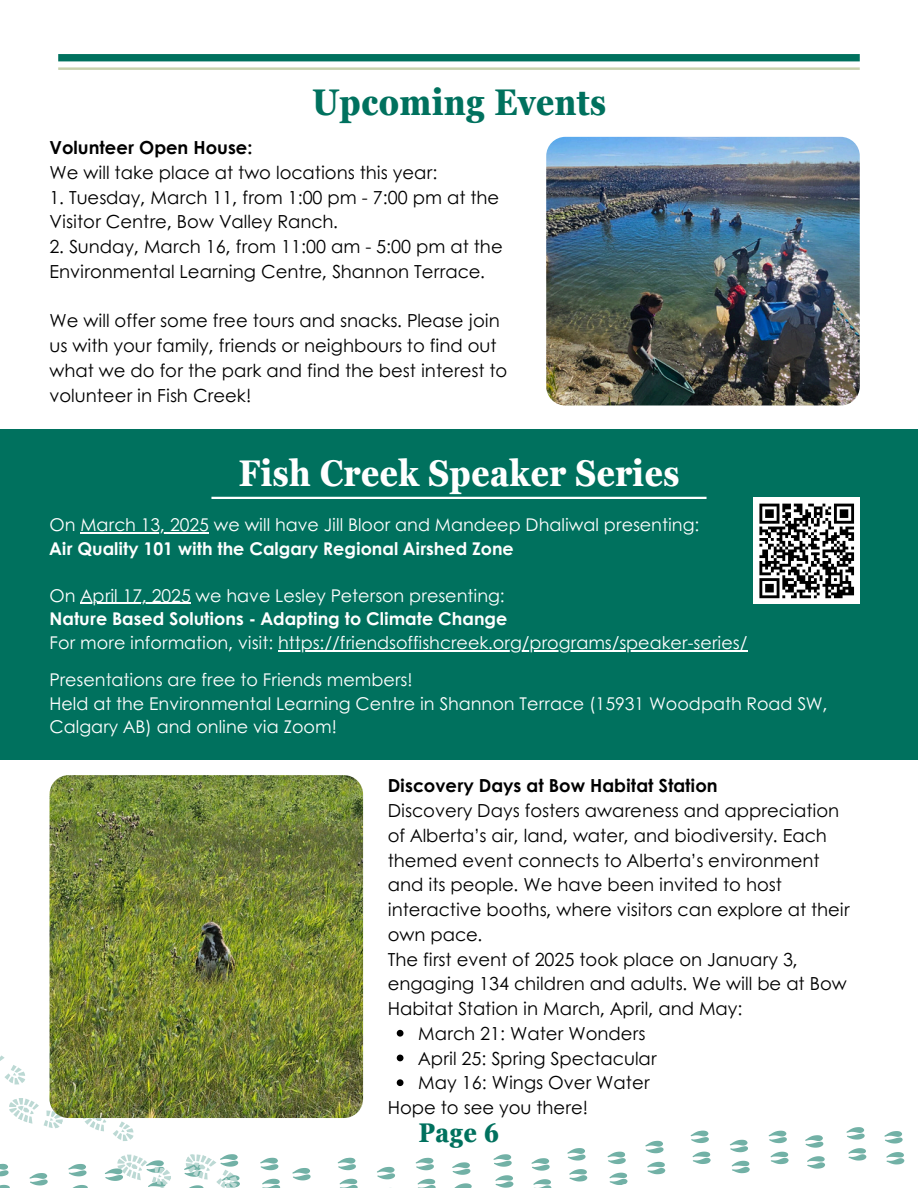
<style>
.page{position:relative;width:918px;height:1188px;background:#fff}
.page>*{position:absolute;margin:0;border:0;box-sizing:border-box;transform-origin:0 0}
.t1{font:700 condensed 37.05px "Georgia Pro";color:#fff}
.t2{font:700 condensed 37.05px "Georgia Pro";color:#00715e}
.t3{font:700 condensed 27px "Georgia Pro";color:#00715e}
.t4{font:18px/24.8px "Century Gothic";color:#000}
.t5{font:700 18px "Century Gothic";color:#000}
.t6{font:17.55px/23.7px "Century Gothic";color:#fff}
.t7{font:700 17.55px "Century Gothic";color:#fff}
</style>
<div class="page">
<div style="left:58px;top:54px;width:802px;height:7px;background:#00715e"></div>
<hr style="left:58px;top:67px;width:802px;height:3px;background:#c8d2ad">
<svg style="left:607px;top:1151px;width:21px;height:34px"></svg>
<svg style="left:567px;top:1148px;width:21px;height:34px"></svg>
<svg style="left:531px;top:1158px;width:21px;height:30px"></svg>
<svg style="left:493px;top:1154px;width:21px;height:34px"></svg>
<svg style="left:452px;top:1162px;width:20px;height:26px"></svg>
<svg style="left:415px;top:1157px;width:21px;height:31px"></svg>
<svg style="left:377px;top:1166px;width:18px;height:22px"></svg>
<svg style="left:337px;top:1157px;width:21px;height:31px"></svg>
<svg style="left:292px;top:1168px;width:19px;height:13px"></svg>
<svg style="left:260px;top:1157px;width:21px;height:31px"></svg>
<svg style="left:68px;top:1164px;width:20px;height:24px"></svg>
<svg style="left:29px;top:1173px;width:19px;height:13px"></svg>
<svg style="left:0;top:1163px;width:10px;height:25px"></svg>
<svg style="left:884px;top:1131px;width:21px;height:34px"></svg>
<svg style="left:846px;top:1127px;width:21px;height:34px"></svg>
<svg style="left:805px;top:1135px;width:20px;height:34px"></svg>
<svg style="left:768px;top:1130px;width:21px;height:35px"></svg>
<svg style="left:729px;top:1139px;width:21px;height:35px"></svg>
<svg style="left:690px;top:1130px;width:21px;height:34px"></svg>
<svg style="left:645px;top:1140px;width:21px;height:35px"></svg>
<svg style="left:184px;top:1154px;width:56px;height:34px"></svg>
<svg style="left:83px;top:1118px;width:51px;height:23px"></svg>
<svg style="left:104px;top:1154px;width:67px;height:34px"></svg>
<svg style="left:0;top:1055px;width:25px;height:30px"></svg>
<svg style="left:9px;top:1096px;width:55px;height:33px"></svg>
<img style="left:546px;top:137px;width:314px;height:268px;border-radius:19px">
<img style="left:50px;top:775px;width:313px;height:343px;border-radius:19px">
<div style="left:0;top:429px;width:918px;height:330px;background:#00715e"></div>
<svg style="left:397px;top:1030px;width:6px;height:7px"></svg>
<svg style="left:397px;top:1055px;width:6px;height:6px"></svg>
<svg style="left:397px;top:1079px;width:6px;height:7px"></svg>
<hr style="left:80px;top:532px;width:129px;height:1px;background:#fff">
<hr style="left:80px;top:603px;width:111px;height:1px;background:#fff">
<hr style="left:278px;top:650px;width:469px;height:1px;background:#fff">
<div style="left:754px;top:498px;width:106px;height:106px;background:#fff"></div>
<svg style="left:759px;top:503px;width:96px;height:96px"></svg>
<hr style="left:211px;top:497px;width:496px;height:2px;background:#fff">
<p class="t2" style="left:312px;top:81px;width:296px">Upcoming Events</p>
<p class="t5" style="left:50px;top:134px;width:204px">Volunteer Open House:</p>
<p class="t4" style="left:50px;top:159px;width:389px">We will take place at two locations this year:</p>
<p class="t4" style="left:50px;top:184px;width:451px">1. Tuesday, March 11, from 1:00 pm - 7:00 pm at the<br>Visitor Centre, Bow Valley Ranch.</p>
<p class="t4" style="left:50px;top:233px;width:455px">2. Sunday, March 16, from 11:00 am - 5:00 pm at the<br>Environmental Learning Centre, Shannon Terrace.</p>
<p class="t4" style="left:50px;top:308px;width:459px">We will offer some free tours and snacks. Please join us with your family, friends or neighbours to find out what we do for the park and find the best interest to volunteer in Fish Creek!</p>
<p class="t1" style="left:239px;top:452px;width:442px">Fish Creek Speaker Series</p>
<p class="t6" style="left:50px;top:512px;width:651px">On March 13, 2025 we will have Jill Bloor and Mandeep Dhaliwal presenting:</p>
<p class="t7" style="left:50px;top:535px;width:466px">Air Quality 101 with the Calgary Regional Airshed Zone</p>
<p class="t6" style="left:50px;top:583px;width:457px">On April 17, 2025 we have Lesley Peterson presenting:</p>
<p class="t7" style="left:50px;top:606px;width:459px">Nature Based Solutions - Adapting to Climate Change</p>
<p class="t6" style="left:50px;top:630px;width:699px">For more information, visit: https://friendsoffishcreek.org/programs/speaker-series/</p>
<p class="t6" style="left:50px;top:667px;width:365px">Presentations are free to Friends members!</p>
<p class="t6" style="left:50px;top:691px;width:780px">Held at the Environmental Learning Centre in Shannon Terrace (15931 Woodpath Road SW,<br>Calgary AB) and online via Zoom!</p>
<h1 class="t5" style="left:388px;top:772px;width:332px">Discovery Days at Bow Habitat Station</h1>
<p class="t4" style="left:388px;top:798px;width:464px">Discovery Days fosters awareness and appreciation of Alberta’s air, land, water, and biodiversity. Each themed event connects to Alberta’s environment and its people. We have been invited to host interactive booths, where visitors can explore at their own pace.</p>
<p class="t4" style="left:388px;top:946px;width:461px">The first event of 2025 took place on January 3, engaging 134 children and adults. We will be at Bow<br>Habitat Station in March, April, and May:</p>
<p class="t4" style="left:418px;top:1020px;width:229px">March 21: Water Wonders</p>
<p class="t4" style="left:418px;top:1045px;width:240px">April 25: Spring Spectacular</p>
<p class="t4" style="left:418px;top:1070px;width:233px">May 16: Wings Over Water</p>
<p class="t4" style="left:388px;top:1095px;width:202px">Hope to see you there!</p>
<h1 class="t3" style="left:418px;top:1118px;width:82px">Page 6</h1>
</div>
